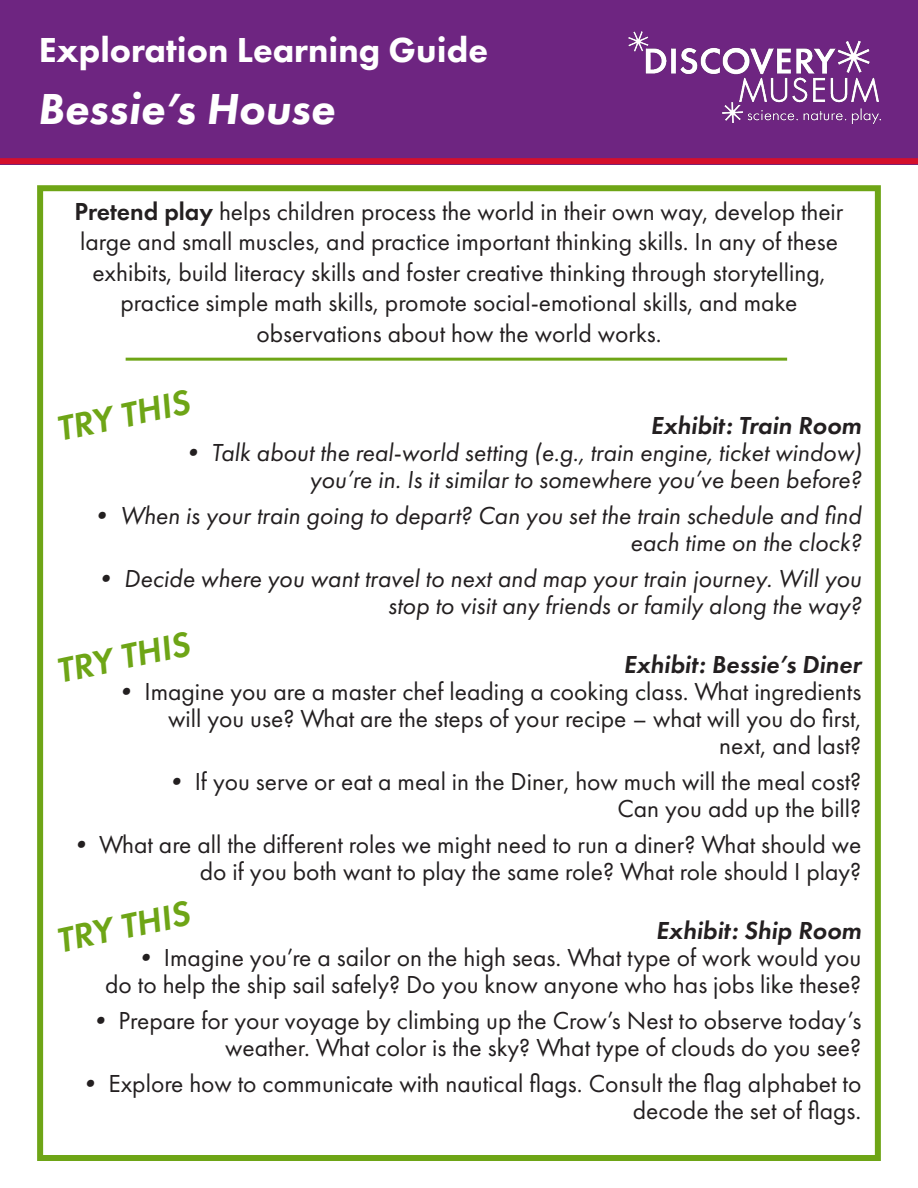
<style>
.page{position:relative;width:918px;height:1188px;background:#fff}
.page>*{position:absolute;margin:0;border:0;box-sizing:border-box;transform-origin:0 0}
.t1{font:italic 800 45px "Futura PT";color:#fff}
.t2{font:800 36px "Futura PT";color:#fff}
.t3{font:italic 600 36px "Futura PT";color:#6ea516}
.t4{font:25.5px/30.6px "Futura PT";color:#231f20;text-align:right}
.t5{font:italic 25.5px "Futura PT";color:#231f20}
.t6{font:italic 600 25.5px "Futura PT";color:#231f20}
.s1{font-weight:600}
.s2{font-style:italic}
</style>
<div class="page">
<div style="left:0;top:0;width:918px;height:164px;background:#6e2581"></div>
<img style="left:628px;top:31px;width:253px;height:93px">
<div style="left:0;top:158px;width:918px;height:6px;background:#d40f2c"></div>
<div style="left:37px;top:185px;width:844px;height:976px;border:6px solid #6ea516"></div>
<hr style="left:126px;top:358px;width:661px;height:3px;background:#6ea516">
<p class="t2" style="left:39px;top:28px;width:451px">Exploration Learning Guide</p>
<p class="t1" style="left:38px;top:81px;width:299px">Bessie’s House</p>
<p class="t4" style="left:75px;top:196px;width:770px;text-align:center"><span class="s1">Pretend play</span> helps children process the world in their own way, develop their large and small muscles, and practice important thinking skills. In any of these exhibits, build literacy skills and foster creative thinking through storytelling, practice simple math skills, promote social-emotional skills, and make observations about how the world works.</p>
<p class="t3" style="left:52px;top:407px;width:136px;rotate:-12deg">TRY THIS</p>
<p class="t6" style="left:650px;top:409px;width:212px">Exhibit: Train Room</p>
<p class="t5" style="left:180px;top:437px;width:683px">• Talk about the real-world setting (e.g., train engine, ticket window)</p>
<p class="t5" style="left:309px;top:464px;width:553px">you’re in. Is it similar to somewhere you’ve been before?</p>
<p class="t5" style="left:89px;top:500px;width:774px">• When is your train going to depart? Can you set the train schedule and find</p>
<p class="t5" style="left:630px;top:527px;width:233px">each time on the clock?</p>
<p class="t5" style="left:92px;top:563px;width:770px">• Decide where you want travel to next and map your train journey. Will you</p>
<p class="t5" style="left:388px;top:590px;width:475px">stop to visit any friends or family along the way?</p>
<p class="t6" style="left:623px;top:648px;width:239px">Exhibit: Bessie’s Diner</p>
<p class="t4" style="left:113px;top:676px;width:750px"><span class="s2">•</span> Imagine you are a master chef leading a cooking class. What ingredients</p>
<p class="t4" style="left:168px;top:703px;width:695px">will you use? What are the steps of your recipe – what will you do first,</p>
<p class="t4" style="left:719px;top:730px;width:144px">next, and last?</p>
<p class="t4" style="left:163px;top:766px;width:700px"><span class="s2">•</span> If you serve or eat a meal in the Diner, how much will the meal cost?</p>
<p class="t4" style="left:617px;top:793px;width:245px">Can you add up the bill?</p>
<p class="t4" style="left:68px;top:829px;width:795px"><span class="s2">•</span> What are all the different roles we might need to run a diner? What should we</p>
<p class="t4" style="left:200px;top:856px;width:663px">do if you both want to play the same role? What role should I play?</p>
<p class="t6" style="left:656px;top:914px;width:207px">Exhibit: Ship Room</p>
<p class="t4" style="left:132px;top:942px;width:730px"><span class="s2">•</span> Imagine you’re a sailor on the high seas. What type of work would you</p>
<p class="t4" style="left:105px;top:969px;width:758px">do to help the ship sail safely? Do you know anyone who has jobs like these?</p>
<p class="t4" style="left:87px;top:1007px;width:776px;line-height:27px"><span class="s2">•</span> Prepare for your voyage by climbing up the Crow’s Nest to observe today’s weather. What color is the sky? What type of clouds do you see?</p>
<p class="t4" style="left:77px;top:1070px;width:786px;line-height:27px"><span class="s2">•</span> Explore how to communicate with nautical flags. Consult the flag alphabet to decode the set of flags.</p>
<p class="t3" style="left:52px;top:648px;width:136px;rotate:-12deg">TRY THIS</p>
<p class="t3" style="left:52px;top:918px;width:136px;rotate:-12deg">TRY THIS</p>
</div>
